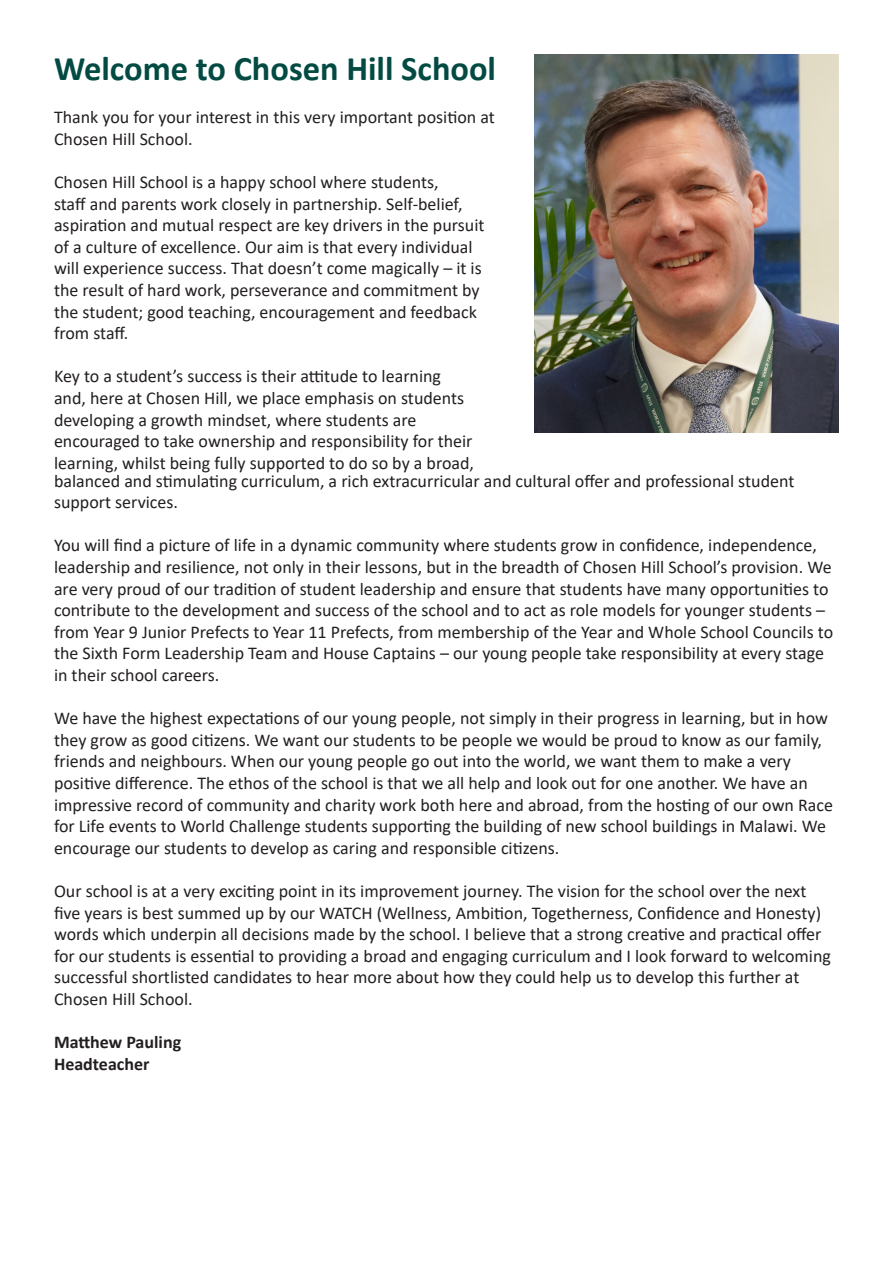
<style>
.page{position:relative;width:893px;height:1263px;background:#fff}
.page>*{position:absolute;margin:0;border:0;box-sizing:border-box;transform-origin:0 0}
.t1{font:700 34.5px "Calibri";color:#034b42}
.t2{font:18px/21.6px "Calibri";color:#231f20}
.t3{font:700 18px "Calibri";color:#231f20}
</style>
<div class="page">
<img style="left:534px;top:54px;width:305px;height:378px">
<p class="t1" style="left:54px;top:44px;width:444px">Welcome to Chosen Hill School</p>
<p class="t2" style="left:54px;top:106px;width:442px">Thank you for your interest in this very important position at<br>Chosen Hill School.</p>
<p class="t2" style="left:54px;top:171px;width:432px">Chosen Hill School is a happy school where students,<br>staff and parents work closely in partnership. Self-belief, aspiration and mutual respect are key drivers in the pursuit of a culture of excellence. Our aim is that every individual will experience success. That doesn’t come magically – it is the result of hard work, perseverance and commitment by the student; good teaching, encouragement and feedback from staff.</p>
<p class="t2" style="left:54px;top:365px;width:422px">Key to a student’s success is their attitude to learning and, here at Chosen Hill, we place emphasis on students developing a growth mindset, where students are encouraged to take ownership and responsibility for their learning, whilst being fully supported to do so by a broad,</p>
<p class="t2" style="left:54px;top:469px;width:742px">balanced and stimulating curriculum, a rich extracurricular and cultural offer and professional student support services.</p>
<p class="t2" style="left:54px;top:534px;width:781px">You will find a picture of life in a dynamic community where students grow in confidence, independence, leadership and resilience, not only in their lessons, but in the breadth of Chosen Hill School’s provision. We are very proud of our tradition of student leadership and ensure that students have many opportunities to contribute to the development and success of the school and to act as role models for younger students – from Year 9 Junior Prefects to Year 11 Prefects, from membership of the Year and Whole School Councils to the Sixth Form Leadership Team and House Captains – our young people take responsibility at every stage in their school careers.</p>
<p class="t2" style="left:54px;top:707px;width:781px">We have the highest expectations of our young people, not simply in their progress in learning, but in how they grow as good citizens. We want our students to be people we would be proud to know as our family, friends and neighbours. When our young people go out into the world, we want them to make a very positive difference. The ethos of the school is that we all help and look out for one another. We have an impressive record of community and charity work both here and abroad, from the hosting of our own Race for Life events to World Challenge students supporting the building of new school buildings in Malawi. We encourage our students to develop as caring and responsible citizens.</p>
<p class="t2" style="left:54px;top:880px;width:778px">Our school is at a very exciting point in its improvement journey. The vision for the school over the next five years is best summed up by our WATCH (Wellness, Ambition, Togetherness, Confidence and Honesty) words which underpin all decisions made by the school. I believe that a strong creative and practical offer for our students is essential to providing a broad and engaging curriculum and I look forward to welcoming successful shortlisted candidates to hear more about how they could help us to develop this further at Chosen Hill School.</p>
<p class="t3" style="left:54px;top:1029px;width:129px">Matthew Pauling</p>
<p class="t3" style="left:54px;top:1051px;width:97px">Headteacher</p>
</div>
